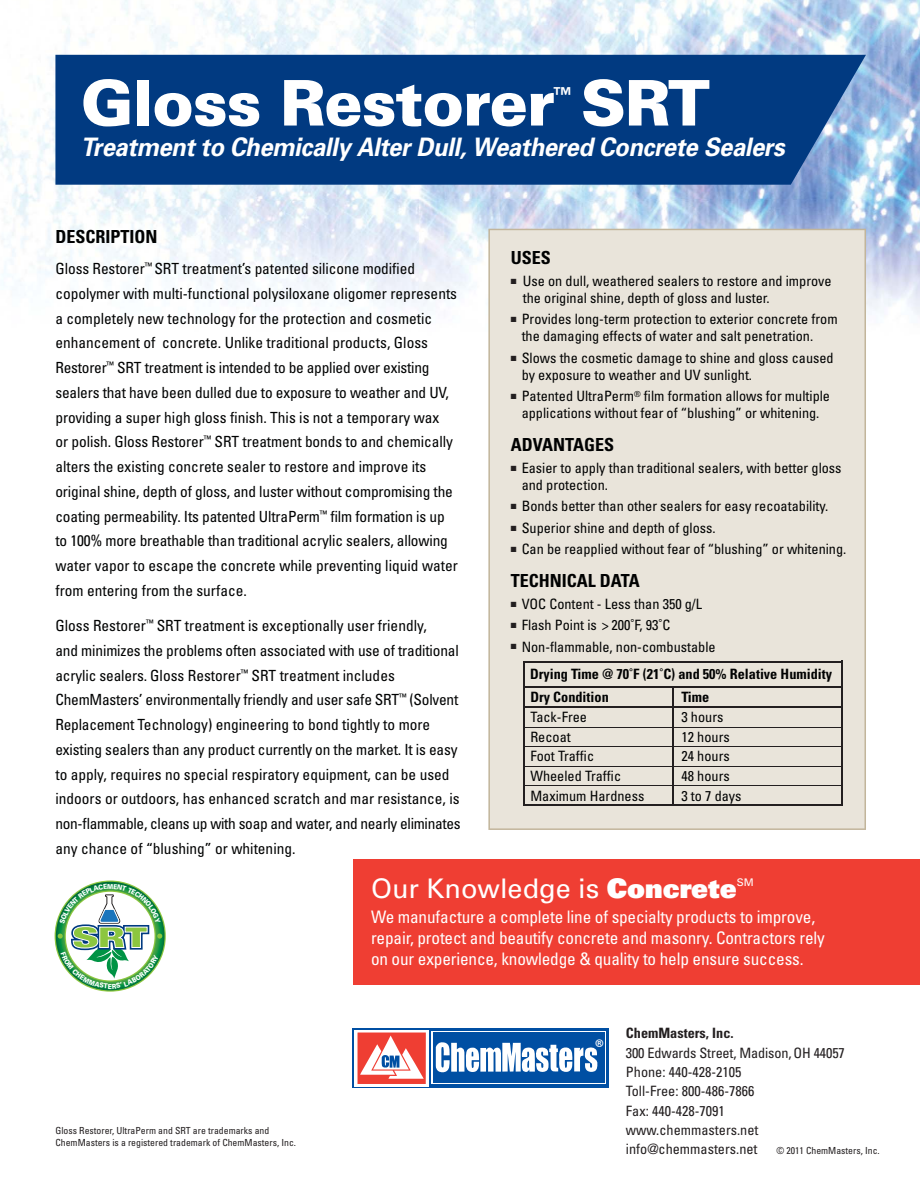
<style>
.page{position:relative;width:920px;height:1188px;background:#fff}
.page>*{position:absolute;margin:0;border:0;box-sizing:border-box;transform-origin:0 0}
.t1{font:900 63px "Univers";letter-spacing:-.02em;color:#fff}
.t2{font:27px "Univers";color:#fff}
.t3{font:italic 700 25.5px "Univers";letter-spacing:-.015em;color:#fff;scale:.93 1}
.t4{font:900 19.2px "Univers";color:#fff}
.t5{font:700 condensed 18px "Univers";color:#010202}
.t6{font:condensed 17.25px/21px "Univers";letter-spacing:-.01em;color:#fff}
.t7{font:700 16.95px "Myriad";color:#fff}
.t8{font:condensed 15.3px/24.8px "Univers";letter-spacing:-.005em;color:#010202}
.t9{font:condensed 14.25px/17.1px "Univers";color:#010202}
.t10{font:condensed 14.25px/19.4px "Univers";color:#231f20}
.t11{font:700 condensed 14.25px/27.3px "Univers";color:#010202}
.t12{font:700 condensed 14.25px "Univers";color:#231f20}
.t13{font:10.5px "Univers";color:#fff}
.t14{font:condensed 9.75px/12px "Univers";color:#231f20}
.s1{font-weight:400}
.s2{font-weight:900}
</style>
<div class="page">
<img style="left:0;top:0;width:919px;height:341px">
<div style="left:488px;top:229px;width:377px;height:601px;background:#e9e4da"></div>
<div style="left:353px;top:860px;width:566px;height:125px;background:#ef3e33"></div>
<svg style="left:353px;top:1029px;width:255px;height:59px;fill:#004fa3"></svg>
<svg style="left:354px;top:1030px;width:75px;height:56px"></svg>
<div style="left:431px;top:1032px;width:174px;height:52px;background:#fff"></div>
<div style="left:433px;top:1033px;width:171px;height:50px;background:#004fa3"></div>
<svg style="left:357px;top:1033px;width:69px;height:51px"></svg>
<svg style="left:436px;top:1042px;width:161px;height:31px"></svg>
<div style="left:55px;top:55px;width:810px;height:130px;background:#013a81"></div>
<div style="left:51px;top:877px;width:118px;height:118px;border:10px solid #fff;border-radius:50%"></div>
<hr style="left:522px;top:707px;width:320px;height:1px;background:#231f20">
<hr style="left:522px;top:727px;width:318px;height:1px;background:#231f20">
<hr style="left:522px;top:746px;width:320px;height:1px;background:#231f20">
<hr style="left:522px;top:766px;width:318px;height:1px;background:#231f20">
<hr style="left:522px;top:785px;width:318px;height:1px;background:#231f20">
<hr style="left:522px;top:805px;width:320px;height:1px;background:#231f20">
<hr style="left:671px;top:687px;width:2px;height:118px;background:#231f20">
<hr style="left:522px;top:662px;width:2px;height:143px;background:#231f20">
<hr style="left:840px;top:661px;width:2px;height:144px;background:#231f20">
<hr style="left:522px;top:686px;width:318px;height:2px;background:#231f20">
<hr style="left:522px;top:661px;width:320px;height:1px;background:#231f20">
<svg style="left:56px;top:882px;width:108px;height:108px"></svg>
<h1 class="t1" style="left:81px;top:80px;width:630px">Gloss Restorer SRT</h1>
<p class="t4" style="left:553px;top:87px;width:20px">™</p>
<h3 class="t3" style="left:81px;top:138px;width:758px">Treatment to Chemically Alter Dull, Weathered Concrete Sealers</h3>
<p class="t5" style="left:55px;top:230px;width:104px">DESCRIPTION</p>
<p class="t8" style="left:55px;top:258px;width:404px">Gloss Restorer<sup>™</sup> SRT treatment’s patented silicone modified copolymer with multi-functional polysiloxane oligomer represents a completely new technology for the protection and cosmetic enhancement of concrete. Unlike traditional products, Gloss Restorer<sup>™</sup> SRT treatment is intended to be applied over existing sealers that have been dulled due to exposure to weather and UV, providing a super high gloss finish. This is not a temporary wax<br>or polish. Gloss Restorer<sup>™</sup> SRT treatment bonds to and chemically alters the existing concrete sealer to restore and improve its original shine, depth of gloss, and luster without compromising the coating permeability. Its patented UltraPerm<sup>™</sup> film formation is up to 100% more breathable than traditional acrylic sealers, allowing water vapor to escape the concrete while preventing liquid water from entering from the surface.</p>
<p class="t8" style="left:55px;top:615px;width:407px">Gloss Restorer<sup>™</sup> SRT treatment is exceptionally user friendly,<br>and minimizes the problems often associated with use of traditional acrylic sealers. Gloss Restorer<sup>™</sup> SRT treatment includes ChemMasters’ environmentally friendly and user safe SRT<sup>™</sup> (Solvent Replacement Technology) engineering to bond tightly to more existing sealers than any product currently on the market. It is easy to apply, requires no special respiratory equipment, can be used indoors or outdoors, has enhanced scratch and mar resistance, is non-flammable, cleans up with soap and water, and nearly eliminates any chance of “blushing” or whitening.</p>
<p class="t5" style="left:511px;top:251px;width:42px">USES</p>
<p class="t9" style="left:522px;top:274px;width:310px;text-indent:-12px"><sup>■</sup> Use on dull, weathered sealers to restore and improve the original shine, depth of gloss and luster.</p>
<p class="t9" style="left:521px;top:312px;width:317px;text-indent:-11px"><sup>■</sup> Provides long-term protection to exterior concrete from the damaging effects of water and salt penetration.</p>
<p class="t9" style="left:521px;top:351px;width:313px;text-indent:-11px"><sup>■</sup> Slows the cosmetic damage to shine and gloss caused by exposure to weather and UV sunlight.</p>
<p class="t9" style="left:511px;top:389px;width:321px;text-align:center"><sup>■</sup> Patented UltraPerm<sup>®</sup> film formation allows for multiple applications without fear of “blushing” or whitening.</p>
<p class="t5" style="left:511px;top:438px;width:105px">ADVANTAGES</p>
<p class="t9" style="left:521px;top:461px;width:321px;text-indent:-11px"><sup>■</sup> Easier to apply than traditional sealers, with better gloss and protection.</p>
<p class="t9" style="left:511px;top:499px;width:319px"><sup>■</sup> Bonds better than other sealers for easy recoatability.</p>
<p class="t9" style="left:511px;top:521px;width:206px"><sup>■</sup> Superior shine and depth of gloss.</p>
<p class="t9" style="left:511px;top:542px;width:337px"><sup>■</sup> Can be reapplied without fear of “blushing” or whitening.</p>
<p class="t5" style="left:511px;top:574px;width:130px">TECHNICAL DATA</p>
<p class="t9" style="left:511px;top:597px;width:193px"><sup>■</sup> VOC Content - Less than 350 g/L</p>
<p class="t9" style="left:511px;top:618px;width:161px"><sup>■</sup> Flash Point is &gt; 200˚F, 93˚C</p>
<p class="t11" style="left:530px;top:634px;width:303px;text-indent:-19px"><sup>■</sup> <span class="s1">Non-flammable, non-combustable<br></span>Drying Time @ 70˚F (21˚C) and 50% Relative Humidity</p>
<p class="t11" style="left:530px;top:685px;width:80px">Dry Condition</p>
<p class="t11" style="left:681px;top:685px;width:29px">Time</p>
<p class="t9" style="left:530px;top:710px;width:58px">Tack-Free</p>
<p class="t9" style="left:681px;top:710px;width:43px">3 hours</p>
<p class="t9" style="left:530px;top:729px;width:42px">Recoat</p>
<p class="t9" style="left:681px;top:729px;width:50px">12 hours</p>
<p class="t9" style="left:530px;top:749px;width:65px">Foot Traffic</p>
<p class="t9" style="left:681px;top:749px;width:50px">24 hours</p>
<p class="t9" style="left:530px;top:769px;width:92px">Wheeled Traffic</p>
<p class="t9" style="left:681px;top:769px;width:50px">48 hours</p>
<p class="t9" style="left:530px;top:788px;width:115px">Maximum Hardness</p>
<p class="t9" style="left:681px;top:788px;width:62px">3 to 7 days</p>
<p class="t14" style="left:55px;top:1126px;width:242px">Gloss Restorer, UltraPerm and SRT are trademarks and<br>ChemMasters is a registered trademark of ChemMasters, Inc.</p>
<h2 class="t2" style="left:371px;top:878px;width:367px">Our Knowledge is <span class="s2">Concrete</span></h2>
<p class="t13" style="left:736px;top:878px;width:18px">SM</p>
<p class="t6" style="left:371px;top:907px;width:455px">We manufacture a complete line of specialty products to improve, repair, protect and beautify concrete and masonry. Contractors rely on our experience, knowledge &amp; quality to help ensure success.</p>
<p class="t7" style="left:595px;top:1039px;width:10px">®</p>
<p class="t12" style="left:626px;top:1028px;width:109px">ChemMasters, Inc.</p>
<p class="t10" style="left:626px;top:1044px;width:220px">300 Edwards Street, Madison, OH 44057<br>Phone: 440-428-2105<br>Toll-Free: 800-486-7866<br>Fax: 440-428-7091 www.chemmasters.net info@chemmasters.net</p>
<p class="t14" style="left:776px;top:1146px;width:105px">© 2011 ChemMasters, Inc.</p>
</div>
